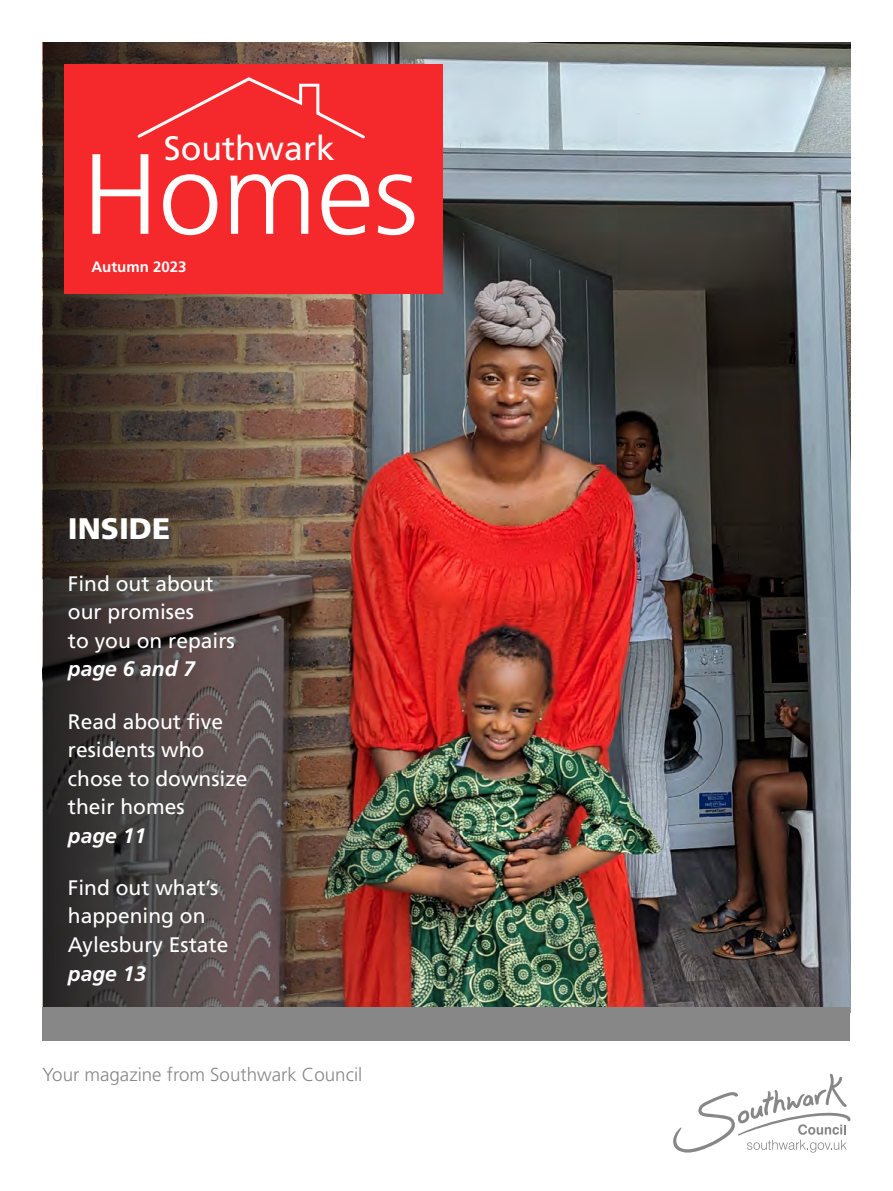
<style>
.page{position:relative;width:893px;height:1191px;background:#fff}
.page>*{position:absolute;margin:0;border:0;box-sizing:border-box;transform-origin:0 0}
.t1{font:300 114px "Frutiger LT Pro";color:#fff}
.t2{font:33.9px "Frutiger LT Pro";color:#fff}
.t3{font:900 29.7px "Frutiger LT Pro";color:#fff}
.t4{font:21px/28.5px "Frutiger LT Pro";color:#fff}
.t5{font:italic 700 21px "Frutiger LT Pro";color:#fff}
.t6{font:300 18.75px "Frutiger LT Pro";color:#878787}
.t7{font:700 15px "Frutiger LT Pro";color:#fff}
.s1{font-weight:700;font-style:italic}
</style>
<div class="page">
<img style="left:446px;top:43px;width:404px;height:964px">
<img style="left:43px;top:43px;width:403px;height:964px">
<div style="left:64px;top:64px;width:378px;height:229px;background:#f5292c"></div>
<svg style="left:673px;top:1073px;width:177px;height:79px"></svg>
<div style="left:43px;top:1007px;width:807px;height:34px;background:#878787"></div>
<svg style="left:137px;top:77px;width:228px;height:62px"></svg>
<h1 class="t2" style="left:164px;top:129px;width:173px">Southwark</h1>
<h1 class="t1" style="left:82px;top:128px;width:337px">Homes</h1>
<h1 class="t7" style="left:91px;top:258px;width:97px">Autumn 2023</h1>
<p class="t3" style="left:68px;top:510px;width:104px">INSIDE</p>
<p class="t4" style="left:68px;top:569px;width:168px">Find out about our promises<br>to you on repairs <span class="s1">page 6 and 7</span></p>
<p class="t4" style="left:68px;top:707px;width:181px">Read about five residents who chose to downsize their homes</p>
<p class="t5" style="left:68px;top:823px;width:80px">page 11</p>
<p class="t4" style="left:68px;top:873px;width:162px">Find out what’s happening on<br>Aylesbury Estate <span class="s1">page 13</span></p>
<p class="t6" style="left:43px;top:1063px;width:321px">Your magazine from Southwark Council</p>
</div>
